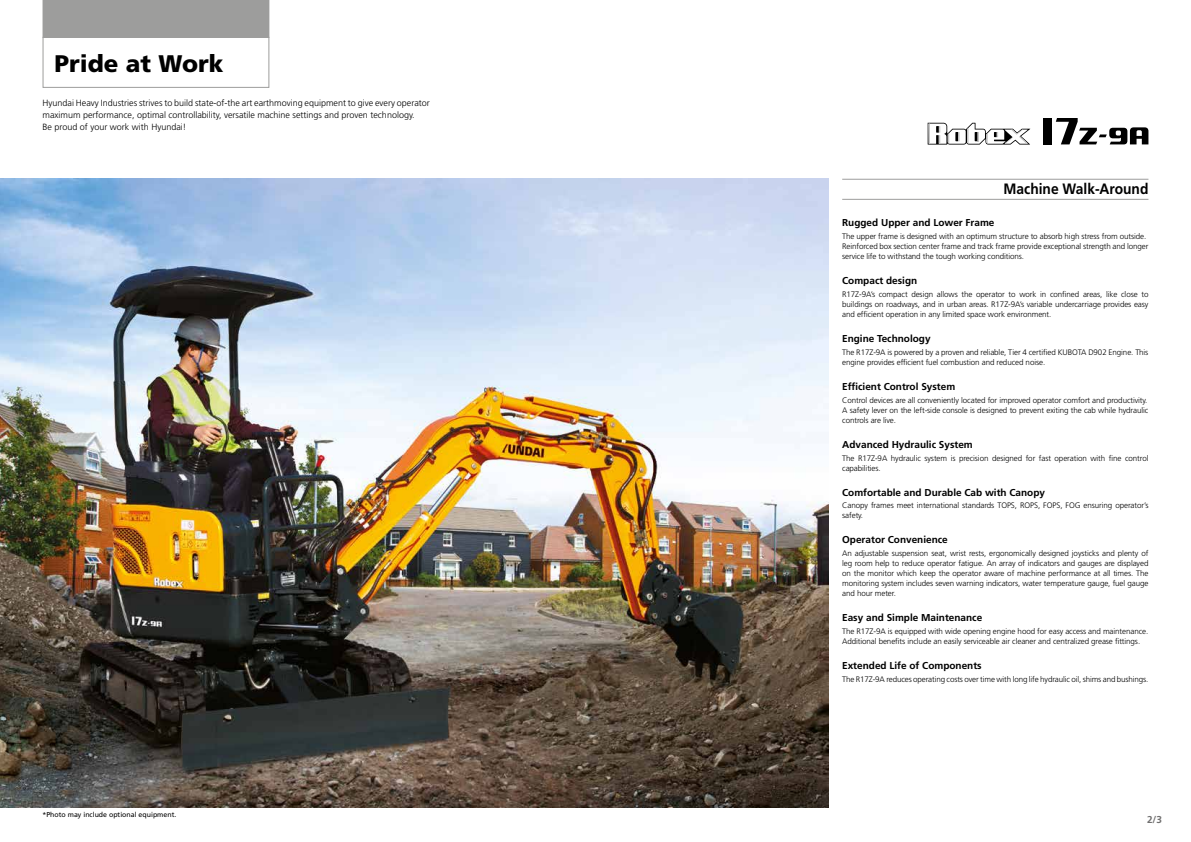
<style>
.page{position:relative;width:1191px;height:842px;background:#fff}
.page>*{position:absolute;margin:0;border:0;box-sizing:border-box;transform-origin:0 0}
.t1{font:900 24px "Frutiger LT Std";color:#000}
.t2{font:700 15px "Frutiger LT Std";color:#000;scale:.92 1}
.t3{font:700 10px "Frutiger LT Std";color:#000}
.t4{font:700 10px "Frutiger";color:#706f6f}
.t5{font:300 9px/12px "Frutiger LT Std";color:#000}
.t6{font:300 8px/10px "Frutiger LT Std";letter-spacing:-.01em;color:#000}
.t7{font:7px "Frutiger LT Std";color:#000}
</style>
<div class="page">
<svg style="left:927px;top:123px;width:103px;height:22px"></svg>
<img style="left:0;top:179px;width:828px;height:629px">
<div style="left:1043px;top:118px;width:8px;height:26px;background:#000"></div>
<svg style="left:1055px;top:118px;width:93px;height:26px"></svg>
<hr style="left:842px;top:179px;width:306px;height:1px;background:#9d9d9c">
<hr style="left:842px;top:199px;width:306px;height:1px;background:#9d9d9c">
<div style="left:43px;top:0;width:226px;height:37px;background:#9d9d9c"></div>
<div style="left:43px;top:37px;width:226px;height:51px;border:1px solid #9d9d9c"></div>
<h1 class="t1" style="left:54px;top:49px;width:170px">Pride at Work</h1>
<p class="t5" style="left:43px;top:97px;width:389px">Hyundai Heavy Industries strives to build state-of-the art earthmoving equipment to give every operator maximum performance, optimal controllability, versatile machine settings and proven technology.<br>Be proud of your work with Hyundai!</p>
<p class="t7" style="left:43px;top:810px;width:135px">*Photo may include optional equipment.</p>
<h2 class="t2" style="left:1003px;top:180px;width:159px">Machine Walk-Around</h2>
<p class="t3" style="left:842px;top:217px;width:154px">Rugged Upper and Lower Frame</p>
<p class="t6" style="left:842px;top:232px;width:308px">The upper frame is designed with an optimum structure to absorb high stress from outside.<br>Reinforced box section center frame and track frame provide exceptional strength and longer service life to withstand the tough working conditions.</p>
<p class="t3" style="left:842px;top:275px;width:76px">Compact design</p>
<p class="t6" style="left:842px;top:289px;width:308px;text-align:justify">R17Z-9A’s compact design allows the operator to work in confined areas, like close to buildings on roadways, and in urban areas. R17Z-9A’s variable undercarriage provides easy and efficient operation in any limited space work environment.</p>
<p class="t3" style="left:842px;top:333px;width:90px">Engine Technology</p>
<p class="t6" style="left:842px;top:347px;width:308px">The R17Z-9A is powered by a proven and reliable, Tier 4 certified KUBOTA D902 Engine. This engine provides efficient fuel combustion and reduced noise.</p>
<p class="t3" style="left:842px;top:380px;width:114px">Efficient Control System</p>
<p class="t6" style="left:842px;top:395px;width:308px;text-align:justify">Control devices are all conveniently located for improved operator comfort and productivity.<br>A safety lever on the left-side console is designed to prevent exiting the cab while hydraulic controls are live.</p>
<p class="t3" style="left:842px;top:438px;width:132px">Advanced Hydraulic System</p>
<p class="t6" style="left:842px;top:453px;width:308px">The R17Z-9A hydraulic system is precision designed for fast operation with fine control capabilities.</p>
<p class="t3" style="left:842px;top:486px;width:204px">Comfortable and Durable Cab with Canopy</p>
<p class="t6" style="left:842px;top:501px;width:308px">Canopy frames meet international standards TOPS, ROPS, FOPS, FOG ensuring operator’s safety.</p>
<p class="t3" style="left:842px;top:534px;width:107px">Operator Convenience</p>
<p class="t6" style="left:842px;top:549px;width:308px;text-align:justify">An adjustable suspension seat, wrist rests, ergonomically designed joysticks and plenty of leg room help to reduce operator fatigue. An array of indicators and gauges are displayed on the monitor which keep the operator aware of machine performance at all times. The monitoring system includes seven warning indicators, water temperature gauge, fuel gauge and hour meter.</p>
<p class="t3" style="left:842px;top:612px;width:142px">Easy and Simple Maintenance</p>
<p class="t6" style="left:842px;top:626px;width:308px">The R17Z-9A is equipped with wide opening engine hood for easy access and maintenance.<br>Additional benefits include an easily serviceable air cleaner and centralized grease fittings.</p>
<p class="t3" style="left:842px;top:660px;width:141px">Extended Life of Components</p>
<p class="t6" style="left:842px;top:674px;width:308px">The R17Z-9A reduces operating costs over time with long life hydraulic oil, shims and bushings.</p>
<p class="t4" style="left:1147px;top:813px;width:17px">2/3</p>
</div>
